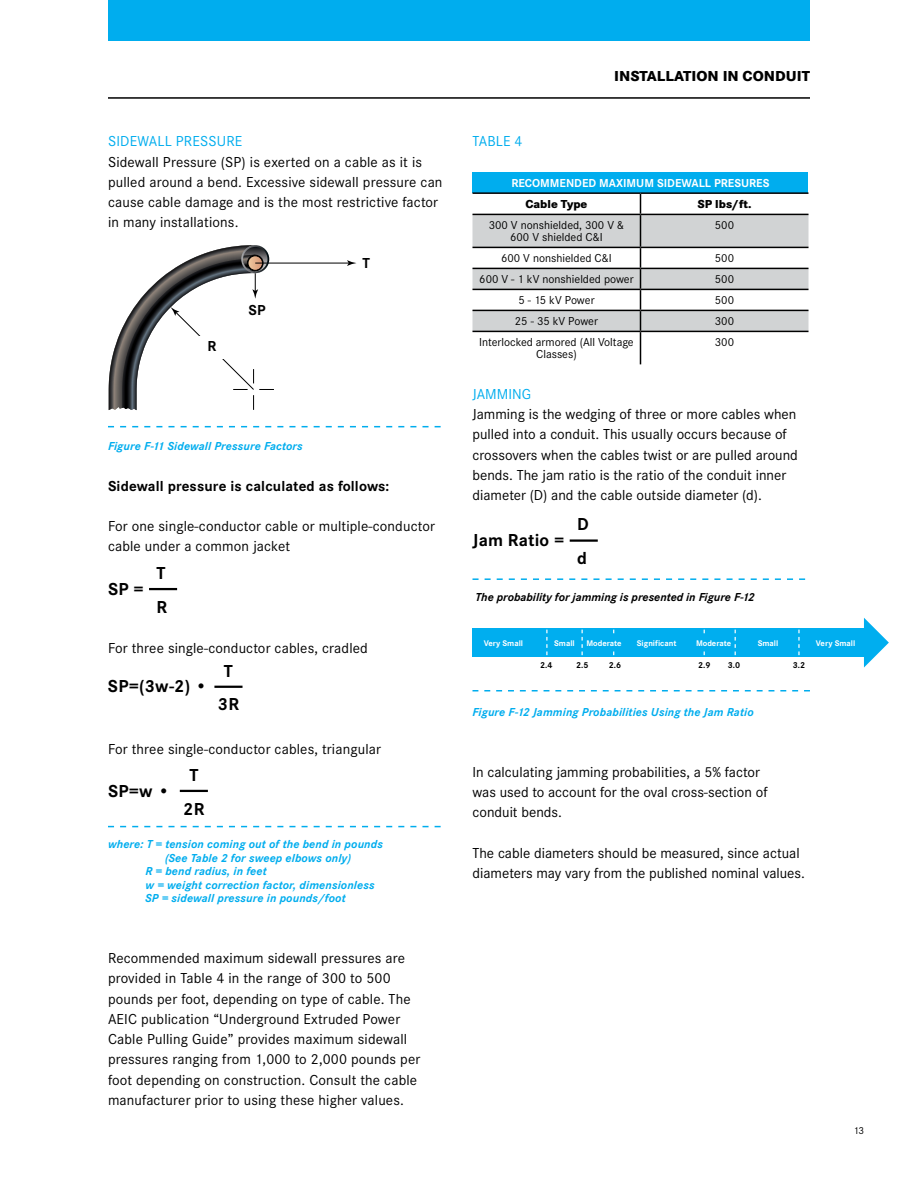
<style>
.page{position:relative;width:918px;height:1188px;background:#fff}
.page>*{position:absolute;margin:0;border:0;box-sizing:border-box;transform-origin:0 0}
.t1{font:700 18px/33.8px "Corporate S";letter-spacing:.01em;color:#000}
.t2{font:15px/20.2px "Corporate S";letter-spacing:.01em;color:#000}
.t3{font:700 15px "Corporate S";letter-spacing:.01em;color:#000}
.t4{font:15px "Corporate S";letter-spacing:.005em;color:#00adee}
.t5{font:800 15px "Corporate S";color:#000}
.t6{font:italic 700 12px "Corporate S";letter-spacing:.01em;color:#00adee}
.t7{font:12px/12px "Corporate S";color:#000;text-align:center}
.t8{font:italic 700 12px "Corporate S";color:#000}
.t9{font:700 12px "Corporate S";color:#fff}
.t10{font:800 12px "Corporate S";color:#000}
.t11{font:10.5px "Corporate S";color:#000}
.t12{font:700 8.85px "Corporate S";color:#000}
.t13{font:700 8.55px "Corporate S";color:#fff}
</style>
<div class="page">
<div style="left:472px;top:172px;width:336px;height:21px;background:#00adee"></div>
<hr style="left:472px;top:192px;width:168px;height:2px;background:#000">
<hr style="left:640px;top:192px;width:168px;height:2px;background:#000">
<svg style="left:472px;top:194px;width:336px;height:137px"></svg>
<hr style="left:472px;top:331px;width:168px;height:1px;background:#000">
<hr style="left:640px;top:331px;width:168px;height:1px;background:#000">
<hr style="left:640px;top:332px;width:1px;height:32px;background:#000">
<hr style="left:255px;top:263px;width:95px;height:1px;background:#000">
<svg style="left:347px;top:260px;width:9px;height:6px"></svg>
<svg style="left:109px;top:245px;width:166px;height:165px"></svg>
<hr style="left:108px;top:97px;width:702px;height:2px;background:#000">
<div style="left:108px;top:0;width:702px;height:40px;background:#00adee"></div>
<svg style="left:108px;top:826px;width:333px;height:1px"></svg>
<svg style="left:108px;top:426px;width:333px;height:1px"></svg>
<svg style="left:472px;top:578px;width:333px;height:2px"></svg>
<svg style="left:472px;top:690px;width:338px;height:2px"></svg>
<hr style="left:214px;top:686px;width:29px;height:2px;background:#000">
<hr style="left:180px;top:790px;width:28px;height:2px;background:#000">
<hr style="left:570px;top:539px;width:28px;height:3px;background:#000">
<hr style="left:149px;top:588px;width:28px;height:2px;background:#000">
<div style="left:190px;top:336px;width:49px;height:22px;background:#fff"></div>
<div style="left:472px;top:628px;width:398px;height:29px;background:#00aeef"></div>
<svg style="left:864px;top:618px;width:25px;height:50px"></svg>
<svg style="left:546px;top:630px;width:2px;height:26px"></svg>
<svg style="left:582px;top:630px;width:1px;height:26px"></svg>
<svg style="left:735px;top:630px;width:1px;height:26px"></svg>
<svg style="left:798px;top:630px;width:2px;height:26px"></svg>
<p class="t4" style="left:108px;top:133px;width:18px">Sidewa</p>
<p class="t4" style="left:157px;top:133px;width:44px">ll Pressu</p>
<p class="t4" style="left:226px;top:133px;width:16px">re</p>
<p class="t2" style="left:108px;top:152px;width:336px">Sidewall Pressure (SP) is exerted on a cable as it is pulled around a bend. Excessive sidewall pressure can cause cable damage and is the most restrictive factor in many installations.</p>
<p class="t3" style="left:207px;top:338px;width:9px">R</p>
<p class="t3" style="left:248px;top:302px;width:17px">SP</p>
<p class="t3" style="left:363px;top:255px;width:9px">T</p>
<p class="t6" style="left:108px;top:439px;width:196px">Figure F-11 Sidewall Pressure Factors</p>
<p class="t3" style="left:108px;top:477px;width:283px">Sidewall pressure is calculated as follows:</p>
<p class="t2" style="left:108px;top:516px;width:329px">For one single-conductor cable or multiple-conductor cable under a common jacket</p>
<p class="t1" style="left:108px;top:572px;width:37px">SP =</p>
<p class="t1" style="left:157px;top:556px;width:11px">T<br>R</p>
<p class="t2" style="left:108px;top:638px;width:261px">For three single-conductor cables, cradled</p>
<p class="t1" style="left:108px;top:670px;width:101px">SP=(3w-2) •</p>
<p class="t1" style="left:218px;top:654px;width:21px;text-align:center">T<br>3R</p>
<p class="t2" style="left:108px;top:739px;width:275px">For three single-conductor cables, triangular</p>
<p class="t1" style="left:108px;top:774px;width:63px">SP=w •</p>
<p class="t1" style="left:183px;top:758px;width:21px;text-align:center">T<br>2R</p>
<p class="t6" style="left:108px;top:837px;width:277px">where: T = tension coming out of the bend in pounds</p>
<p class="t6" style="left:165px;top:851px;width:188px">(See Table 2 for sweep elbows only)</p>
<p class="t6" style="left:146px;top:864px;width:123px">R = bend radius, in feet</p>
<p class="t6" style="left:146px;top:878px;width:231px">w = weight correction factor, dimensionless</p>
<p class="t6" style="left:146px;top:891px;width:202px">SP = sidewall pressure in pounds/foot</p>
<p class="t2" style="left:108px;top:948px;width:314px">Recommended maximum sidewall pressures are provided in Table 4 in the range of 300 to 500 pounds per foot, depending on type of cable. The AEIC publication “Underground Extruded Power Cable Pulling Guide” provides maximum sidewall pressures ranging from 1,000 to 2,000 pounds per foot depending on construction. Consult the cable manufacturer prior to using these higher values.</p>
<p class="t5" style="left:614px;top:67px;width:181px">INSTALLATION IN CONDUIT</p>
<p class="t4" style="left:472px;top:133px;width:52px">Table 4</p>
<p class="t9" style="left:511px;top:176px;width:259px">Recommended Maximum Sidewall Presures</p>
<p class="t10" style="left:526px;top:197px;width:63px">CABLE TYPE</p>
<p class="t10" style="left:698px;top:197px;width:55px">SP LBS/FT.</p>
<p class="t7" style="left:489px;top:220px;width:137px">300 V nonshielded, 300 V &amp;<br>600 V shielded C&amp;I</p>
<p class="t7" style="left:715px;top:220px;width:21px">500</p>
<p class="t7" style="left:501px;top:253px;width:112px">600 V nonshielded C&amp;I</p>
<p class="t7" style="left:715px;top:253px;width:21px">500</p>
<p class="t7" style="left:479px;top:274px;width:156px">600 V - 1 kV nonshielded power</p>
<p class="t7" style="left:715px;top:274px;width:21px">500</p>
<p class="t7" style="left:518px;top:295px;width:78px">5 - 15 kV Power</p>
<p class="t7" style="left:715px;top:295px;width:21px">500</p>
<p class="t7" style="left:515px;top:316px;width:85px">25 - 35 kV Power</p>
<p class="t7" style="left:715px;top:316px;width:21px">300</p>
<p class="t7" style="left:479px;top:337px;width:156px">Interlocked armored (All Voltage<br>Classes)</p>
<p class="t7" style="left:715px;top:337px;width:21px">300</p>
<p class="t4" style="left:472px;top:386px;width:44px">Jamming</p>
<p class="t2" style="left:472px;top:404px;width:327px">Jamming is the wedging of three or more cables when pulled into a conduit. This usually occurs because of crossovers when the cables twist or are pulled around bends. The jam ratio is the ratio of the conduit inner diameter (D) and the cable outside diameter (d).</p>
<p class="t1" style="left:472px;top:524px;width:93px">Jam Ratio =</p>
<p class="t1" style="left:577px;top:508px;width:13px">D d</p>
<p class="t8" style="left:476px;top:590px;width:281px">The probability for jamming is presented in Figure F-12</p>
<p class="t13" style="left:586px;top:638px;width:37px">Moderate</p>
<p class="t13" style="left:637px;top:638px;width:41px">Significant</p>
<p class="t13" style="left:696px;top:638px;width:37px">Moderate</p>
<p class="t13" style="left:484px;top:638px;width:41px">Very Small</p>
<p class="t13" style="left:554px;top:638px;width:22px">Small</p>
<p class="t13" style="left:758px;top:638px;width:22px">Small</p>
<p class="t13" style="left:816px;top:638px;width:41px">Very Small</p>
<p class="t12" style="left:540px;top:660px;width:14px">2.4</p>
<p class="t12" style="left:576px;top:660px;width:14px">2.5</p>
<p class="t12" style="left:609px;top:660px;width:14px">2.6</p>
<p class="t12" style="left:698px;top:660px;width:14px">2.9</p>
<p class="t12" style="left:728px;top:660px;width:14px">3.0</p>
<p class="t12" style="left:793px;top:660px;width:14px">3.2</p>
<p class="t6" style="left:472px;top:705px;width:283px">Figure F-12 Jamming Probabilities Using the Jam Ratio</p>
<p class="t2" style="left:472px;top:762px;width:297px">In calculating jamming probabilities, a 5% factor was used to account for the oval cross-section of conduit bends.</p>
<p class="t2" style="left:472px;top:843px;width:334px">The cable diameters should be measured, since actual diameters may vary from the published nominal values.</p>
<p class="t11" style="left:853px;top:1125px;width:12px">13</p>
</div>
